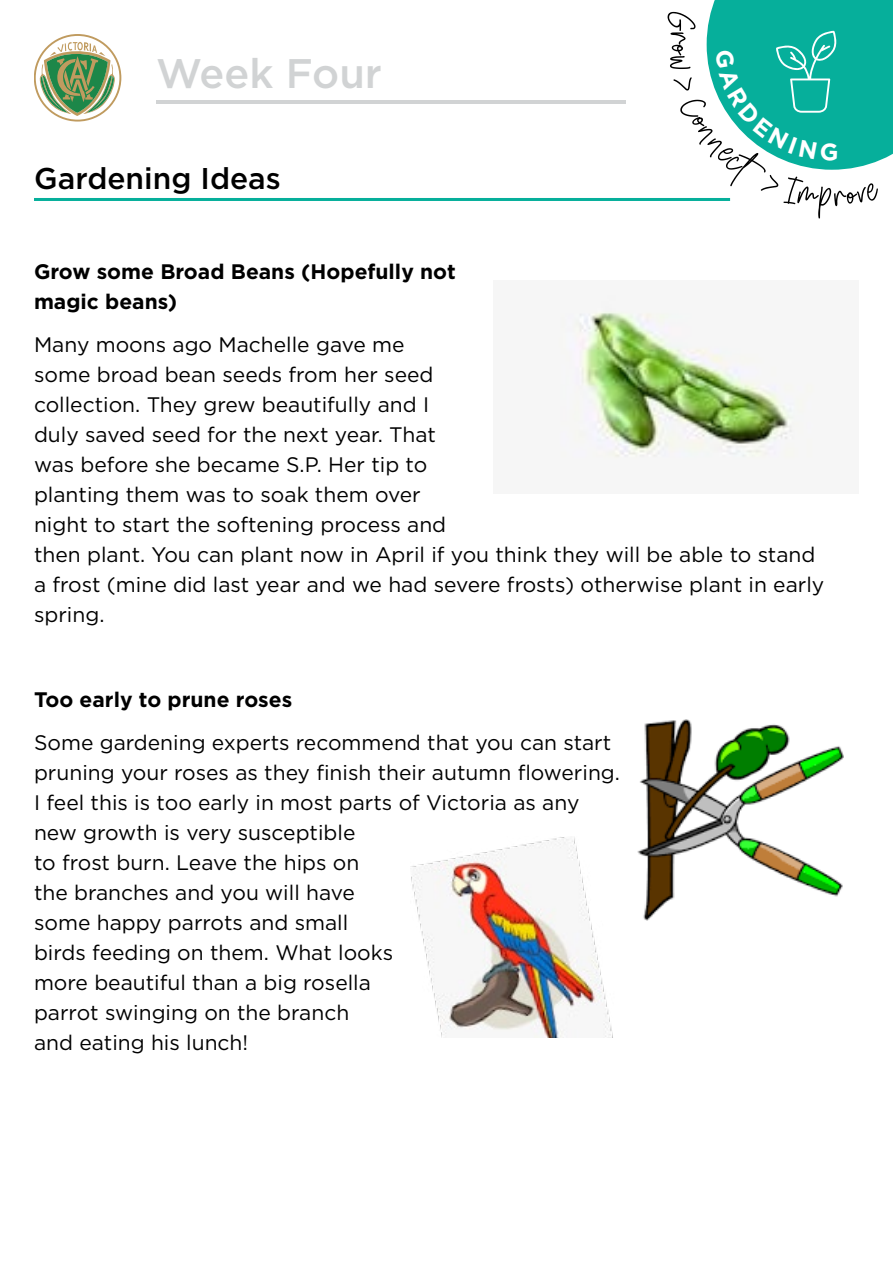
<style>
.page{position:relative;width:893px;height:1263px;background:#fff}
.page>*{position:absolute;margin:0;border:0;box-sizing:border-box;transform-origin:0 0}
.t1{font:500 41.25px "Gotham";color:#d1d3d4}
.t2{font:500 30px "Gotham";color:#000}
.t3{font:21px/30px "Gotham";color:#000}
.t4{font:700 21px/30px "Gotham";color:#000}
</style>
<div class="page">
<hr style="left:34px;top:198px;width:696px;height:3px;background:#06af9b">
<hr style="left:156px;top:100px;width:469px;height:3px;background:#d1d3d4">
<svg style="left:34px;top:34px;width:87px;height:87px"></svg>
<img style="left:559px;top:306px;width:255px;height:154px">
<img style="left:638px;top:720px;width:205px;height:201px">
<img style="left:411px;top:837px;width:202px;height:200px">
<svg style="left:667px;top:0;width:226px;height:218px"></svg>
<h1 class="t1" style="left:156px;top:47px;width:227px">Week Four</h1>
<h2 class="t2" style="left:34px;top:159px;width:248px">Gardening Ideas</h2>
<p class="t4" style="left:34px;top:256px;width:423px">Grow some Broad Beans (Hopefully not magic beans)</p>
<p class="t3" style="left:34px;top:329px;width:792px">Many moons ago Machelle gave me<br>some broad bean seeds from her seed<br>collection. They grew beautifully and I<br>duly saved seed for the next year. That<br>was before she became S.P. Her tip to<br>planting them was to soak them over<br>night to start the softening process and<br>then plant. You can plant now in April if you think they will be able to stand a frost (mine did last year and we had severe frosts) otherwise plant in early spring.</p>
<p class="t4" style="left:34px;top:685px;width:260px">Too early to prune roses</p>
<p class="t3" style="left:34px;top:727px;width:587px">Some gardening experts recommend that you can start pruning your roses as they finish their autumn flowering.<br>I feel this is too early in most parts of Victoria as any new growth is very susceptible<br>to frost burn. Leave the hips on<br>the branches and you will have<br>some happy parrots and small<br>birds feeding on them. What looks<br>more beautiful than a big rosella<br>parrot swinging on the branch<br>and eating his lunch!</p>
</div>
